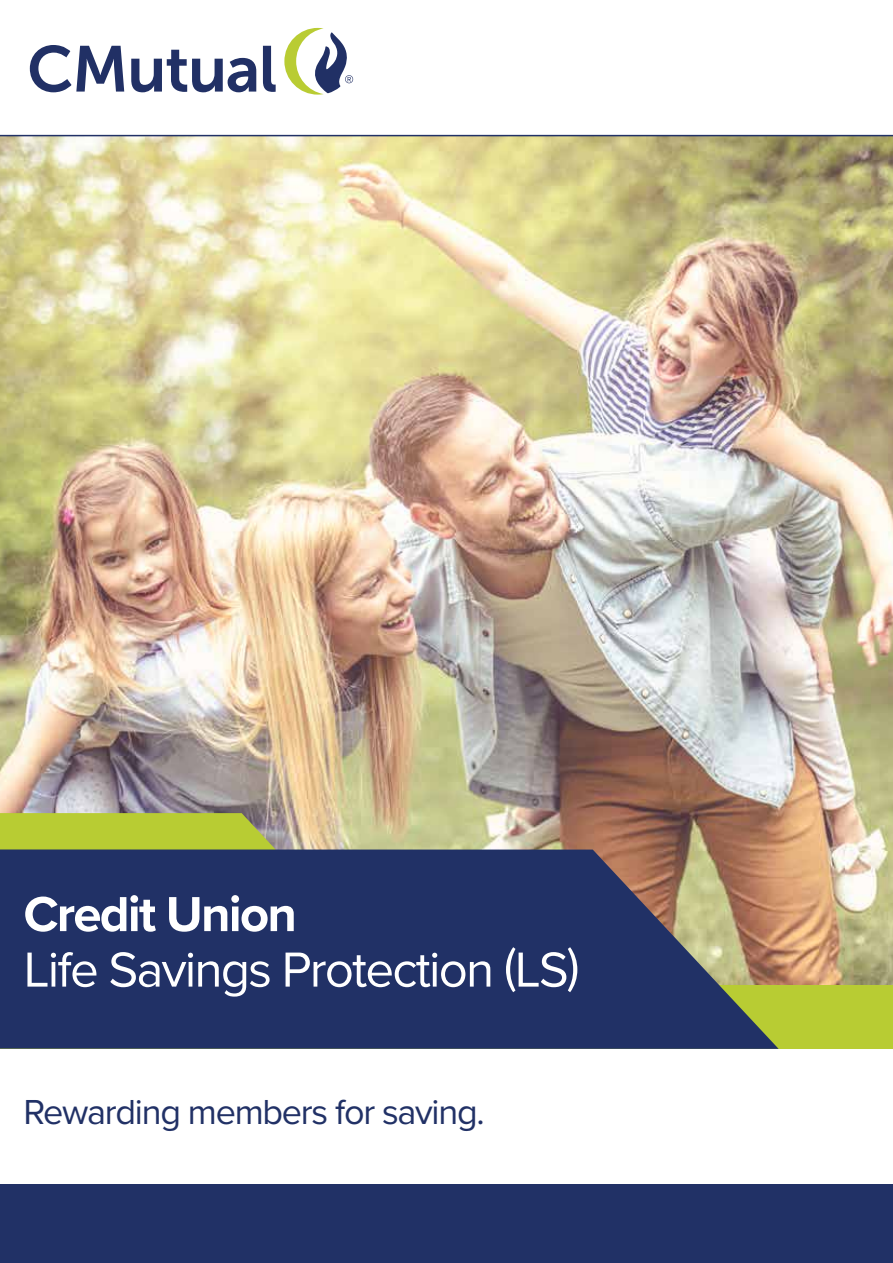
<style>
.page{position:relative;width:893px;height:1263px;background:#fff}
.page>*{position:absolute;margin:0;border:0;box-sizing:border-box;transform-origin:0 0}
.t1{font:51px "Proxima Nova";letter-spacing:-.035em;color:#fff}
.t2{font:700 51px "Proxima Nova";letter-spacing:-.035em;color:#fff}
.t3{font:36px "Proxima Nova";letter-spacing:-.035em;color:#213166}
</style>
<div class="page">
<img style="left:0;top:136px;width:893px;height:849px">
<div style="left:0;top:985px;width:893px;height:64px;background:#b8cc33"></div>
<svg style="left:0;top:813px;width:344px;height:36px;background:#bbc54d"></svg>
<div style="left:0;top:1184px;width:893px;height:79px;background:#213166"></div>
<hr style="left:0;top:135px;width:893px;height:1px;background:#213166">
<svg style="left:0;top:849px;width:779px;height:200px;background:#313c66"></svg>
<svg style="left:284px;top:28px;width:69px;height:67px"></svg>
<svg style="left:30px;top:45px;width:94px;height:47px"></svg>
<svg style="left:131px;top:50px;width:125px;height:42px"></svg>
<svg style="left:263px;top:46px;width:13px;height:46px"></svg>
<h1 class="t2" style="left:23px;top:876px;width:275px">Credit Union</h1>
<h1 class="t1" style="left:23px;top:931px;width:558px">Life Savings Protection (LS)</h1>
<p class="t3" style="left:23px;top:1085px;width:463px">Rewarding members for saving.</p>
</div>
